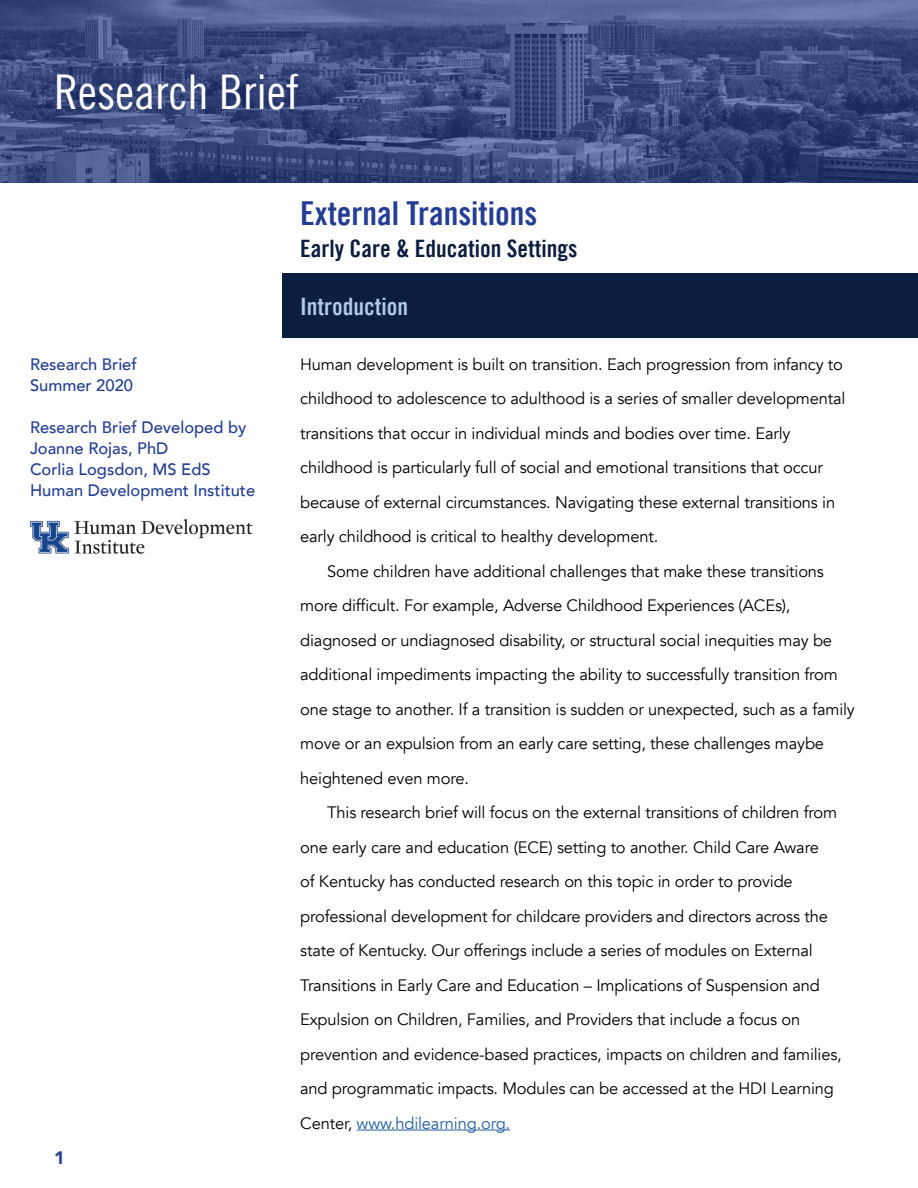
<style>
.page{position:relative;width:918px;height:1188px;background:#fff}
.page>*{position:absolute;margin:0;border:0;box-sizing:border-box;transform-origin:0 0}
.t1{font:48px "Trade Gothic LT Cond Eighteen";color:#fff}
.t2{font:33px "Trade Gothic LT Bold Cond Twenty";color:#233d94}
.Subtitle_-_Dark{font:24px "Trade Gothic LT Bold Cond Twenty";color:#0b1e40}
.Paragraph_Style_1{font:24px "Trade Gothic LT Bold Cond Twenty";color:#b0c9e9}
.t3{font:900 18px "Avenir";color:#233d94}
.Body{font:16.5px/34.5px "Avenir";letter-spacing:-.01em;color:#000}
.Callout{font:500 16.5px "Avenir";color:#233d94}
.s1{color:#215e9e}
</style>
<div class="page">
<svg style="left:0;top:0;width:918px;height:183px;background:#3e4e82"></svg>
<div style="left:282px;top:273px;width:636px;height:65px;background:#0b1e40"></div>
<hr style="left:357px;top:1130px;width:153px;height:1px;background:#215e9e">
<img style="left:30px;top:519px;width:223px;height:35px">
<p class="t1" style="left:54px;top:63px;width:247px">Research Brief</p>
<p class="t2" style="left:300px;top:193px;width:238px">External Transitions</p>
<p class="Subtitle_-_Dark" style="left:300px;top:234px;width:279px">Early Care &amp; Education Settings</p>
<p class="Callout" style="left:30px;top:350px;width:108px">Research Brief</p>
<p class="Callout" style="left:30px;top:371px;width:105px">Summer 2020</p>
<p class="Callout" style="left:30px;top:413px;width:218px">Research Brief Developed by</p>
<p class="Callout" style="left:30px;top:434px;width:140px">Joanne Rojas, PhD</p>
<p class="Callout" style="left:30px;top:455px;width:182px">Corlia Logsdon, MS EdS</p>
<p class="Callout" style="left:30px;top:476px;width:227px">Human Development Institute</p>
<p class="t3" style="left:54px;top:1142px;width:12px">1</p>
<p class="Paragraph_Style_1" style="left:300px;top:291px;width:109px">Introduction</p>
<p class="Body" style="left:300px;top:347px;width:547px">Human development is built on transition. Each progression from infancy to childhood to adolescence to adulthood is a series of smaller developmental transitions that occur in individual minds and bodies over time. Early childhood is particularly full of social and emotional transitions that occur because of external circumstances. Navigating these external transitions in early childhood is critical to healthy development.</p>
<p class="Body" style="left:300px;top:554px;width:556px;text-indent:27px">Some children have additional challenges that make these transitions more difficult. For example, Adverse Childhood Experiences (ACEs), diagnosed or undiagnosed disability, or structural social inequities may be additional impediments impacting the ability to successfully transition from one stage to another. If a transition is sudden or unexpected, such as a family move or an expulsion from an early care setting, these challenges maybe heightened even more.</p>
<p class="Body" style="left:300px;top:796px;width:543px;text-indent:27px">This research brief will focus on the external transitions of children from one early care and education (ECE) setting to another. Child Care Aware<br>of Kentucky has conducted research on this topic in order to provide professional development for childcare providers and directors across the state of Kentucky. Our offerings include a series of modules on External Transitions in Early Care and Education – Implications of Suspension and Expulsion on Children, Families, and Providers that include a focus on prevention and evidence-based practices, impacts on children and families, and programmatic impacts. Modules can be accessed at the HDI Learning Center, <span class="s1">www.hdilearning.org.</span></p>
</div>
